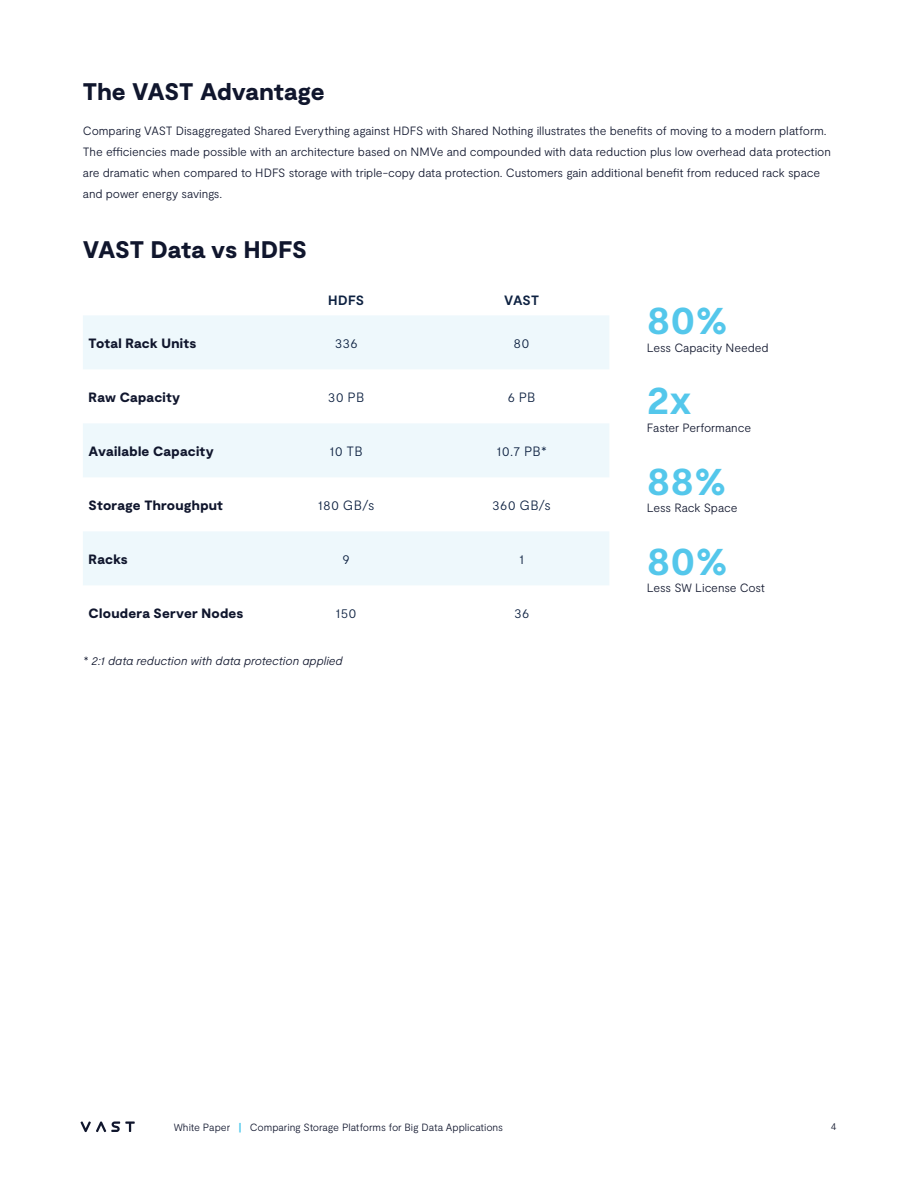
<style>
.page{position:relative;width:918px;height:1188px;background:#fff}
.page>*{position:absolute;margin:0;border:0;box-sizing:border-box;transform-origin:0 0}
.t1{font:700 40.8px "Moderat";letter-spacing:-.005em;color:#54c7eb}
.t2{font:900 24px "Moderat";color:#10162d}
.t3{font:900 13.5px "Moderat";letter-spacing:.015em;color:#10162d}
.t4{font:300 13.5px "Moderat";letter-spacing:.02em;color:#0d2141}
.t5{font:700 13.5px "Moderat";letter-spacing:.01em;color:#0d2141}
.t6{font:300 12px/21px "Moderat";letter-spacing:-.01em;color:#10162d}
.t7{font:italic 300 12px "Moderat";letter-spacing:-.01em;color:#10162d}
.t8{font:300 10.5px "Moderat";letter-spacing:-.01em;color:#10162d}
.s1{font-weight:900;color:#53c9ec}
</style>
<div class="page">
<svg style="left:80px;top:1121px;width:55px;height:11px"></svg>
<svg style="left:83px;top:315px;width:526px;height:270px;fill:#eef8fc"></svg>
<h2 class="t2" style="left:83px;top:78px;width:243px">The VAST Advantage</h2>
<p class="t6" style="left:83px;top:120px;width:750px">Comparing VAST Disaggregated Shared Everything against HDFS with Shared Nothing illustrates the benefits of moving to a modern platform.<br>The efficiencies made possible with an architecture based on NMVe and compounded with data reduction plus low overhead data protection are dramatic when compared to HDFS storage with triple-copy data protection. Customers gain additional benefit from reduced rack space and power energy savings.</p>
<h2 class="t2" style="left:83px;top:236px;width:225px">VAST Data vs HDFS</h2>
<p class="t5" style="left:328px;top:293px;width:38px">HDFS</p>
<p class="t5" style="left:504px;top:293px;width:36px">VAST</p>
<p class="t3" style="left:89px;top:335px;width:109px">Total Rack Units</p>
<p class="t4" style="left:335px;top:335px;width:24px">336</p>
<p class="t4" style="left:514px;top:335px;width:18px">80</p>
<p class="t3" style="left:89px;top:389px;width:93px">Raw Capacity</p>
<p class="t4" style="left:328px;top:389px;width:38px">30 PB</p>
<p class="t4" style="left:508px;top:389px;width:29px">6 PB</p>
<p class="t3" style="left:89px;top:443px;width:127px">Available Capacity</p>
<p class="t4" style="left:330px;top:443px;width:35px">10 TB</p>
<p class="t4" style="left:496px;top:443px;width:52px">10.7 PB*</p>
<p class="t3" style="left:89px;top:497px;width:136px">Storage Throughput</p>
<p class="t4" style="left:318px;top:497px;width:58px">180 GB/s</p>
<p class="t4" style="left:492px;top:497px;width:60px">360 GB/s</p>
<p class="t3" style="left:89px;top:551px;width:41px">Racks</p>
<p class="t4" style="left:343px;top:551px;width:9px">9</p>
<p class="t4" style="left:519px;top:551px;width:6px">1</p>
<p class="t3" style="left:89px;top:605px;width:156px">Cloudera Server Nodes</p>
<p class="t4" style="left:336px;top:605px;width:23px">150</p>
<p class="t4" style="left:514px;top:605px;width:17px">36</p>
<p class="t7" style="left:83px;top:654px;width:261px">* 2:1 data reduction with data protection applied</p>
<h1 class="t1" style="left:647px;top:296px;width:83px">80%</h1>
<p class="t6" style="left:647px;top:337px;width:123px">Less Capacity Needed</p>
<h1 class="t1" style="left:647px;top:376px;width:46px">2x</h1>
<p class="t6" style="left:647px;top:417px;width:106px">Faster Performance</p>
<h1 class="t1" style="left:647px;top:457px;width:81px">88%</h1>
<p class="t6" style="left:647px;top:498px;width:92px">Less Rack Space</p>
<h1 class="t1" style="left:647px;top:537px;width:83px">80%</h1>
<p class="t6" style="left:647px;top:578px;width:120px">Less SW License Cost</p>
<p class="t8" style="left:174px;top:1121px;width:331px">White Paper <span class="s1">|</span> Comparing Storage Platforms for Big Data Applications</p>
<p class="t8" style="left:831px;top:1121px;width:7px">4</p>
</div>
